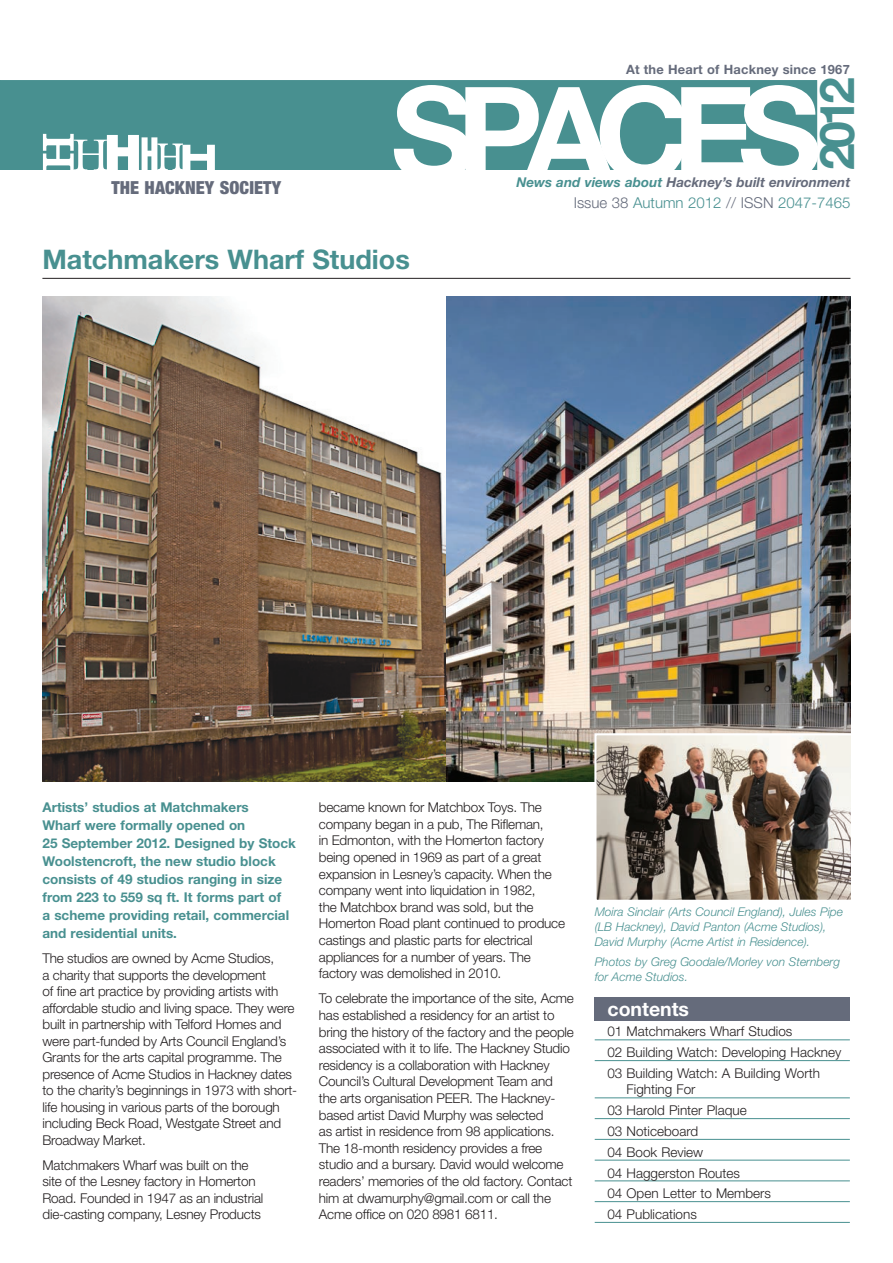
<style>
.page{position:relative;width:893px;height:1263px;background:#fff}
.page>*{position:absolute;margin:0;border:0;box-sizing:border-box;transform-origin:0 0}
.t1{font:700 129px "Helvetica Neue LT";letter-spacing:-.14em;color:#fff}
.t2{font:700 48px "Helvetica Neue LT";color:#489090}
.rule_head{font:700 27px "Helvetica Neue LT";color:#489090}
.t3{font:700 19.5px "Helvetica Neue LT";color:#fff}
.t4{font:900 condensed 18px "Helvetica Neue LT";letter-spacing:.005em;color:#656b7b}
.t5{font:300 15px "Helvetica Neue LT";color:#489090}
.contents{font:300 13.5px/16.6px "Helvetica Neue LT";letter-spacing:-.015em;color:#231f20}
.body{font:700 13.5px/18px "Helvetica Neue LT";color:#489090}
.t6{font:italic 700 13.5px "Helvetica Neue LT";color:#656b7b}
.t7{font:700 12.9px "Helvetica Neue LT";letter-spacing:.015em;color:#656b7b}
.body_2__on_11_pt{font:italic 300 12px/15px "Helvetica Neue LT";color:#489090}
.s1{color:#489090}
.s2{color:#656b7b}
</style>
<div class="page">
<div style="left:0;top:81px;width:816px;height:88px;background:#489090"></div>
<div style="left:0;top:80px;width:817px;height:90px;border:2px solid #489090"></div>
<div style="left:595px;top:997px;width:255px;height:23px;background:#656b7b"></div>
<svg style="left:43px;top:134px;width:172px;height:36px"></svg>
<hr style="left:595px;top:1039px;width:255px;height:1px;background:#489090">
<hr style="left:595px;top:1060px;width:255px;height:1px;background:#489090">
<hr style="left:595px;top:1097px;width:255px;height:1px;background:#489090">
<hr style="left:595px;top:1118px;width:255px;height:1px;background:#489090">
<hr style="left:595px;top:1139px;width:255px;height:1px;background:#489090">
<hr style="left:595px;top:1160px;width:255px;height:1px;background:#489090">
<hr style="left:595px;top:1180px;width:255px;height:1px;background:#489090">
<hr style="left:595px;top:1201px;width:255px;height:1px;background:#489090">
<hr style="left:595px;top:1222px;width:255px;height:1px;background:#489090">
<img style="left:43px;top:297px;width:807px;height:485px">
<hr style="left:42px;top:278px;width:808px;height:1px;background:#231f20">
<img style="left:597px;top:736px;width:253px;height:163px">
<div style="left:594px;top:733px;width:260px;height:169px;border:2px solid #fff"></div>
<p class="t4" style="left:111px;top:176px;width:171px">THE HACKNEY SOCIETY</p>
<p class="t7" style="left:626px;top:61px;width:225px">At the Heart of Hackney since 1967</p>
<p class="t1" style="left:391px;top:54px;width:432px">SPACES</p>
<p class="t2" style="left:807px;top:170px;width:94px;rotate:-90deg">2012</p>
<p class="t6" style="left:516px;top:174px;width:336px"><span class="s1">News and views about</span> Hackney’s built environment</p>
<p class="t5" style="left:574px;top:193px;width:278px"><span class="s2">Issue 38</span> Autumn 2012 <span class="s2">// ISSN</span> 2047-7465</p>
<p class="rule_head" style="left:42px;top:243px;width:369px">Matchmakers Wharf Studios</p>
<p class="body" style="left:43px;top:798px;width:255px">Artists’ studios at Matchmakers<br>Wharf were formally opened on<br>25 September 2012. Designed by Stock Woolstencroft, the new studio block consists of 49 studios ranging in size from 223 to 559 sq ft. It forms part of<br>a scheme providing retail, commercial and residential units.</p>
<p class="contents" style="left:43px;top:950px;width:256px">The studios are owned by Acme Studios,<br>a charity that supports the development<br>of fine art practice by providing artists with affordable studio and living space. They were built in partnership with Telford Homes and were part-funded by Arts Council England’s Grants for the arts capital programme. The presence of Acme Studios in Hackney dates to the charity’s beginnings in 1973 with short&shy;life housing in various parts of the borough including Beck Road, Westgate Street and Broadway Market.</p>
<p class="contents" style="left:43px;top:1156px;width:222px">Matchmakers Wharf was built on the site of the Lesney factory in Homerton Road. Founded in 1947 as an industrial die-casting company, Lesney Products</p>
<p class="contents" style="left:319px;top:799px;width:248px">became known for Matchbox Toys. The company began in a pub, The Rifleman,<br>in Edmonton, with the Homerton factory being opened in 1969 as part of a great expansion in Lesney’s capacity. When the company went into liquidation in 1982,<br>the Matchbox brand was sold, but the Homerton Road plant continued to produce castings and plastic parts for electrical appliances for a number of years. The factory was demolished in 2010.</p>
<p class="contents" style="left:319px;top:990px;width:257px">To celebrate the importance of the site, Acme has established a residency for an artist to bring the history of the factory and the people associated with it to life. The Hackney Studio residency is a collaboration with Hackney Council’s Cultural Development Team and the arts organisation PEER. The Hackney&shy;based artist David Murphy was selected<br>as artist in residence from 98 applications.<br>The 18-month residency provides a free studio and a bursary. David would welcome readers’ memories of the old factory. Contact him at dwamurphy@gmail.com or call the Acme office on 020 8981 6811.</p>
<p class="t3" style="left:607px;top:997px;width:83px">contents</p>
<p class="body_2__on_11_pt" style="left:595px;top:904px;width:250px">Moira Sinclair (Arts Council England), Jules Pipe (LB Hackney), David Panton (Acme Studios),<br>David Murphy (Acme Artist in Residence).</p>
<p class="body_2__on_11_pt" style="left:595px;top:953px;width:247px">Photos by Greg Goodale/Morley von Sternberg for Acme Studios.</p>
<p class="contents" style="left:607px;top:1023px;width:186px">01 Matchmakers Wharf Studios</p>
<p class="contents" style="left:607px;top:1044px;width:235px">02 Building Watch: Developing Hackney</p>
<p class="contents" style="left:627px;top:1065px;width:195px;text-indent:-19px">03 Building Watch: A Building Worth<br>Fighting For</p>
<p class="contents" style="left:607px;top:1102px;width:141px">03 Harold Pinter Plaque</p>
<p class="contents" style="left:607px;top:1122px;width:92px">03 Noticeboard</p>
<p class="contents" style="left:607px;top:1143px;width:97px">04 Book Review</p>
<p class="contents" style="left:607px;top:1164px;width:134px">04 Haggerston Routes</p>
<p class="contents" style="left:607px;top:1185px;width:165px">04 Open Letter to Members</p>
<p class="contents" style="left:607px;top:1205px;width:91px">04 Publications</p>
</div>
